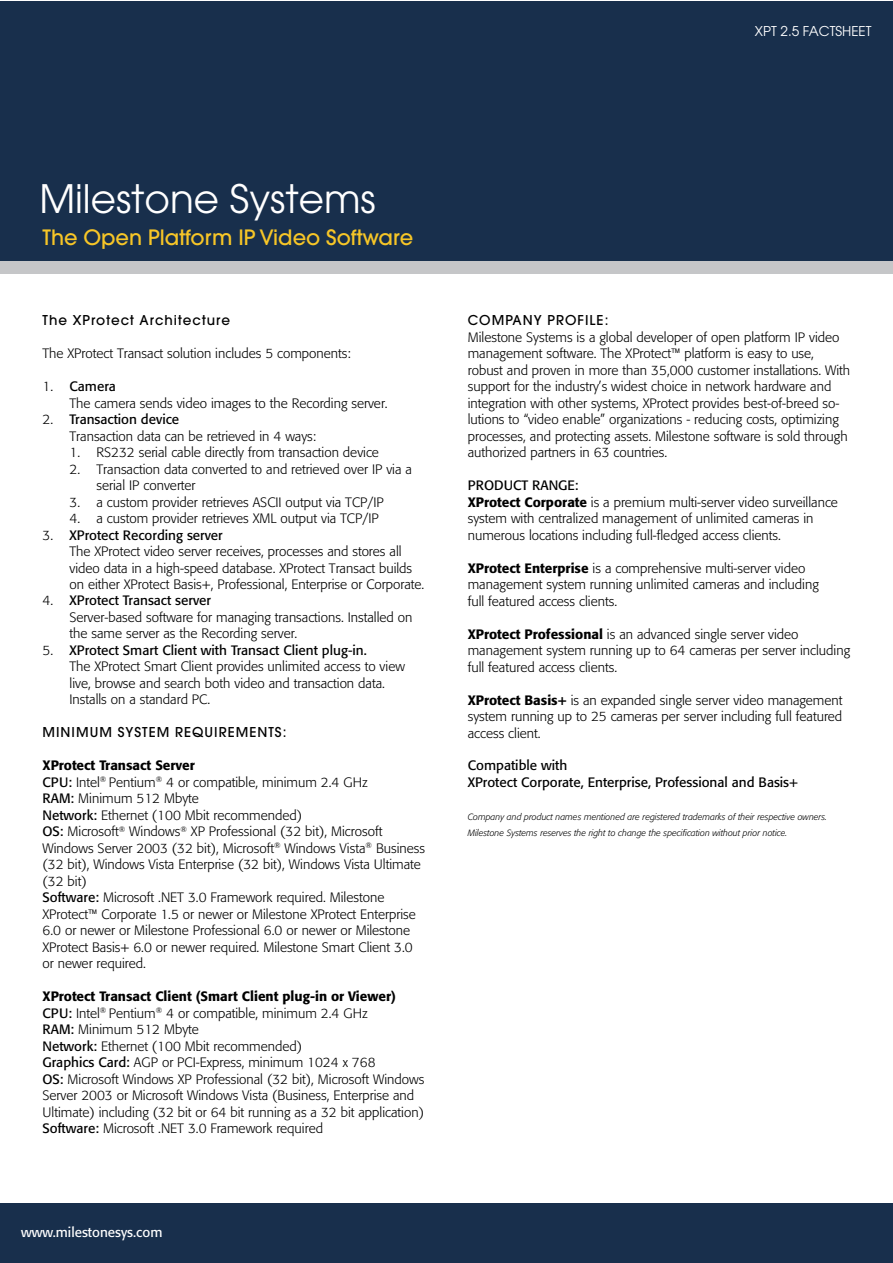
<style>
.page{position:relative;width:893px;height:1263px;background:#fff}
.page>*{position:absolute;margin:0;border:0;box-sizing:border-box;transform-origin:0 0}
.t1{font:39px "Avant Garde";color:#fff}
.t2{font:500 21px "Avant Garde";color:#f7c627}
.t3{font:300 13.5px/16.5px "Formata";color:#000}
.t4{font:500 13.5px "Avant Garde";letter-spacing:.075em;color:#000}
.t5{font:13.5px/16.5px "Formata";color:#000}
.t6{font:13.5px "Formata";color:#fff}
.t7{font:13.5px "Avant Garde";color:#fff}
.t8{font:italic 300 9px/16.5px "Formata";color:#000}
.s1{font-weight:400}
.s2{font-weight:500}
</style>
<div class="page">
<div style="left:0;top:1px;width:892px;height:261px;background:#182f4c"></div>
<div style="left:0;top:1203px;width:892px;height:60px;background:#182f4c"></div>
<div style="left:0;top:261px;width:892px;height:13px;background:#c5c6c8"></div>
<p class="t7" style="left:755px;top:23px;width:118px">XPT 2.5 FACTSHEET</p>
<h1 class="t1" style="left:39px;top:176px;width:338px">Milestone Systems</h1>
<h2 class="t2" style="left:43px;top:224px;width:372px">The Open Platform IP Video Software</h2>
<p class="t4" style="left:43px;top:312px;width:189px">The XProtect Architecture</p>
<p class="t3" style="left:43px;top:345px;width:310px">The XProtect Transact solution includes 5 components:</p>
<p class="t3" style="left:70px;top:378px;width:320px;text-indent:-27px">1. <span class="s1">Camera<br></span>The camera sends video images to the Recording server.</p>
<p class="t3" style="left:70px;top:411px;width:248px;text-indent:-27px">2. <span class="s1">Transaction device<br></span>Transaction data can be retrieved in 4 ways:</p>
<p class="t3" style="left:70px;top:444px;width:311px">1. RS232 serial cable directly from transaction device</p>
<p class="t3" style="left:97px;top:461px;width:317px;text-indent:-27px">2. Transaction data converted to and retrieved over IP via a serial IP converter</p>
<p class="t3" style="left:70px;top:494px;width:316px">3. a custom provider retrieves ASCII output via TCP/IP</p>
<p class="t3" style="left:70px;top:510px;width:311px">4. a custom provider retrieves XML output via TCP/IP</p>
<p class="t3" style="left:70px;top:527px;width:356px;text-indent:-27px">3. <span class="s1">XProtect Recording server<br></span>The XProtect video server receives, processes and stores all video data in a high-speed database. XProtect Transact builds on either XProtect Basis+, Professional, Enterprise or Corporate.</p>
<p class="t3" style="left:70px;top:592px;width:344px;text-indent:-27px">4. <span class="s1">XProtect Transact server<br></span>Server-based software for managing transactions. Installed on the same server as the Recording server.</p>
<p class="t3" style="left:70px;top:642px;width:337px;text-indent:-27px">5. <span class="s1">XProtect Smart Client with Transact Client plug-in.<br></span>The XProtect Smart Client provides unlimited access to view live, browse and search both video and transaction data.<br>Installs on a standard PC.</p>
<p class="t4" style="left:43px;top:724px;width:245px">MINIMUM SYSTEM REQUIREMENTS:</p>
<p class="t3" style="left:43px;top:757px;width:384px"><span class="s2">XProtect Transact Server<br></span><span class="s1">CPU:</span> Intel<sup>®</sup> Pentium<sup>®</sup> 4 or compatible, minimum 2.4 GHz<br><span class="s1">RAM:</span> Minimum 512 Mbyte<br><span class="s1">Network:</span> Ethernet (100 Mbit recommended)<br><span class="s1">OS:</span> Microsoft<sup>®</sup> Windows<sup>®</sup> XP Professional (32 bit), Microsoft Windows Server 2003 (32 bit), Microsoft<sup>®</sup> Windows Vista<sup>®</sup> Business (32 bit), Windows Vista Enterprise (32 bit), Windows Vista Ultimate (32 bit)<br><span class="s1">Software:</span> Microsoft .NET 3.0 Framework required. Milestone XProtect™ Corporate 1.5 or newer or Milestone XProtect Enterprise 6.0 or newer or Milestone Professional 6.0 or newer or Milestone XProtect Basis+ 6.0 or newer required. Milestone Smart Client 3.0 or newer required.</p>
<p class="t3" style="left:43px;top:988px;width:383px"><span class="s2">XProtect Transact Client (Smart Client plug-in or Viewer)<br></span><span class="s1">CPU:</span> Intel<sup>®</sup> Pentium<sup>®</sup> 4 or compatible, minimum 2.4 GHz<br><span class="s1">RAM:</span> Minimum 512 Mbyte<br><span class="s1">Network:</span> Ethernet (100 Mbit recommended)<br><span class="s1">Graphics Card:</span> AGP or PCI-Express, minimum 1024 x 768<br><span class="s1">OS:</span> Microsoft Windows XP Professional (32 bit), Microsoft Windows Server 2003 or Microsoft Windows Vista (Business, Enterprise and Ultimate) including (32 bit or 64 bit running as a 32 bit application)<br><span class="s1">Software:</span> Microsoft .NET 3.0 Framework required</p>
<p class="t6" style="left:21px;top:1223px;width:143px">www.milestonesys.com</p>
<p class="t4" style="left:468px;top:312px;width:142px">COMPANY PROFILE:</p>
<p class="t3" style="left:468px;top:329px;width:384px">Milestone Systems is a global developer of open platform IP video management software. The XProtect™ platform is easy to use, robust and proven in more than 35,000 customer installations. With support for the industry’s widest choice in network hardware and integration with other systems, XProtect provides best-of-breed so&shy;lutions to “video enable” organizations - reducing costs, optimizing processes, and protecting assets. Milestone software is sold through authorized partners in 63 countries.</p>
<p class="t3" style="left:468px;top:477px;width:372px"><span class="s1">PRODUCT RANGE:<br></span><span class="s2">XProtect Corporate</span> is a premium multi-server video surveillance system with centralized management of unlimited cameras in numerous locations including full-fledged access clients.</p>
<p class="t3" style="left:468px;top:560px;width:353px"><span class="s2">XProtect Enterprise</span> is a comprehensive multi-server video management system running unlimited cameras and including full featured access clients.</p>
<p class="t3" style="left:468px;top:626px;width:384px"><span class="s2">XProtect Professional</span> is an advanced single server video management system running up to 64 cameras per server including full featured access clients.</p>
<p class="t3" style="left:468px;top:692px;width:376px;text-align:justify"><span class="s2">XProtect Basis+</span> is an expanded single server video management system running up to 25 cameras per server including full featured access client.</p>
<p class="t5" style="left:468px;top:757px;width:332px">Compatible with<br>XProtect Corporate, Enterprise, Professional and Basis+</p>
<p class="t8" style="left:468px;top:808px;width:361px">Company and product names mentioned are registered trademarks of their respective owners.<br>Milestone Systems reserves the right to change the specification without prior notice.</p>
</div>
